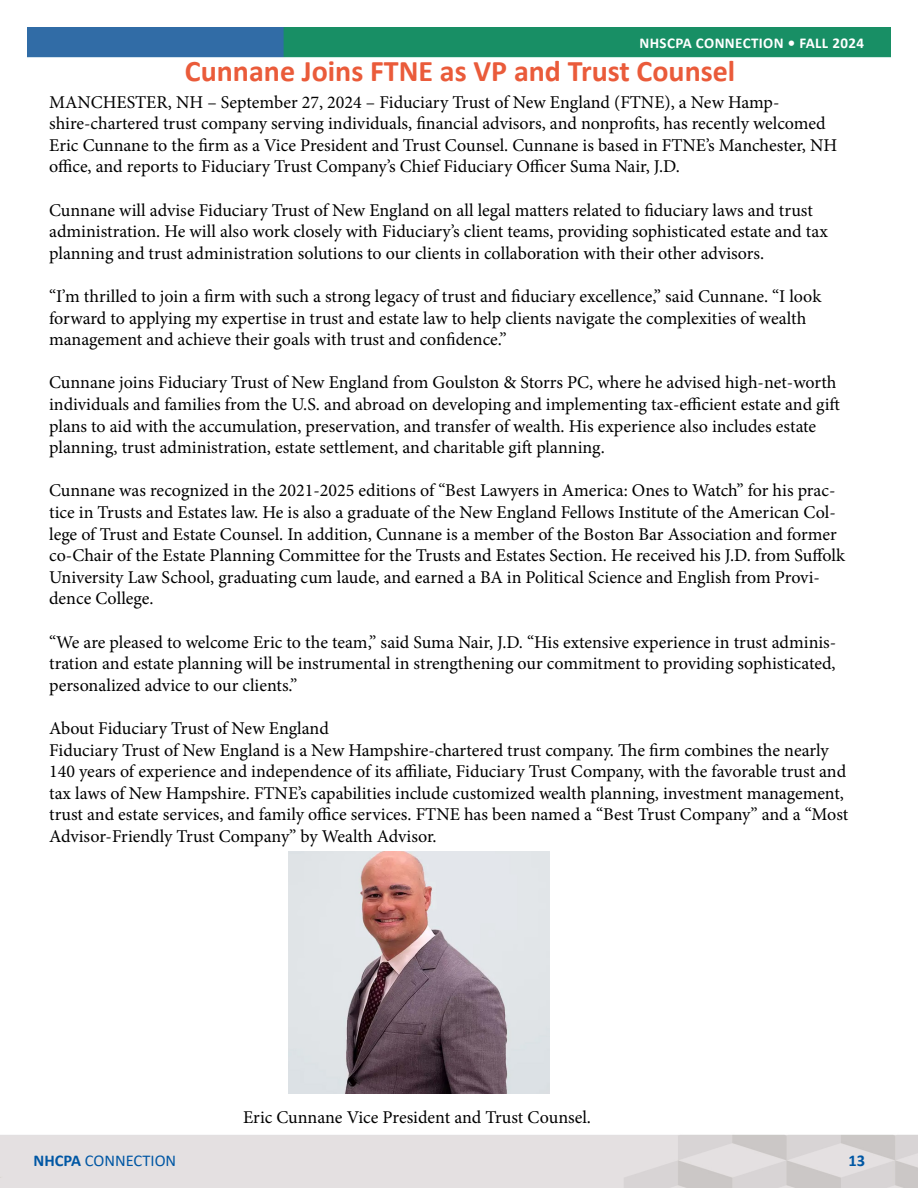
<style>
.page{position:relative;width:918px;height:1188px;background:#fff}
.page>*{position:absolute;margin:0;border:0;box-sizing:border-box;transform-origin:0 0}
.headline{font:700 30px "Calibri";color:#ea5b3a}
.t1{font:18px/21.6px "Minion Pro";color:#000}
.t2{font:16.5px "Calibri";color:#0057a4}
.t3{font:700 16.5px "Calibri";color:#0057a4}
.t4{font:700 15px "Calibri";letter-spacing:.025em;color:#fff}
.s1{font-weight:700}
</style>
<div class="page">
<img style="left:0;top:27px;width:918px;height:1161px">
<img style="left:288px;top:851px;width:262px;height:242px">
<p class="t4" style="left:640px;top:32px;width:226px">NHSCPA CONNECTION • FALL 2024</p>
<p class="headline" style="left:185px;top:50px;width:552px">Cunnane Joins FTNE as VP and Trust Counsel</p>
<p class="t1" style="left:49px;top:91px;width:790px">MANCHESTER, NH – September 27, 2024 – Fiduciary Trust of New England (FTNE), a New Hamp&shy;shire-chartered trust company serving individuals, financial advisors, and nonprofits, has recently welcomed Eric Cunnane to the firm as a Vice President and Trust Counsel. Cunnane is based in FTNE’s Manchester, NH office, and reports to Fiduciary Trust Company’s Chief Fiduciary Officer Suma Nair, J.D.</p>
<p class="t1" style="left:49px;top:199px;width:780px">Cunnane will advise Fiduciary Trust of New England on all legal matters related to fiduciary laws and trust administration. He will also work closely with Fiduciary’s client teams, providing sophisticated estate and tax planning and trust administration solutions to our clients in collaboration with their other advisors.</p>
<p class="t1" style="left:49px;top:286px;width:774px">“I’m thrilled to join a firm with such a strong legacy of trust and fiduciary excellence,” said Cunnane. “I look forward to applying my expertise in trust and estate law to help clients navigate the complexities of wealth management and achieve their goals with trust and confidence.”</p>
<p class="t1" style="left:49px;top:372px;width:792px">Cunnane joins Fiduciary Trust of New England from Goulston &amp; Storrs PC, where he advised high-net-worth individuals and families from the U.S. and abroad on developing and implementing tax-efficient estate and gift plans to aid with the accumulation, preservation, and transfer of wealth. His experience also includes estate planning, trust administration, estate settlement, and charitable gift planning.</p>
<p class="t1" style="left:49px;top:480px;width:797px">Cunnane was recognized in the 2021-2025 editions of “Best Lawyers in America: Ones to Watch” for his prac&shy;tice in Trusts and Estates law. He is also a graduate of the New England Fellows Institute of the American Col&shy;lege of Trust and Estate Counsel. In addition, Cunnane is a member of the Boston Bar Association and former co-Chair of the Estate Planning Committee for the Trusts and Estates Section. He received his J.D. from Suffolk University Law School, graduating cum laude, and earned a BA in Political Science and English from Provi&shy;dence College.</p>
<p class="t1" style="left:49px;top:631px;width:789px;text-align:justify">“We are pleased to welcome Eric to the team,” said Suma Nair, J.D. “His extensive experience in trust adminis&shy;tration and estate planning will be instrumental in strengthening our commitment to providing sophisticated, personalized advice to our clients.”</p>
<p class="t1" style="left:49px;top:718px;width:281px">About Fiduciary Trust of New England</p>
<p class="t1" style="left:49px;top:739px;width:801px">Fiduciary Trust of New England is a New Hampshire-chartered trust company. The firm combines the nearly 140 years of experience and independence of its affiliate, Fiduciary Trust Company, with the favorable trust and tax laws of New Hampshire. FTNE’s capabilities include customized wealth planning, investment management, trust and estate services, and family office services. FTNE has been named a “Best Trust Company” and a “Most Advisor-Friendly Trust Company” by Wealth Advisor.</p>
<p class="t1" style="left:243px;top:1107px;width:349px">Eric Cunnane Vice President and Trust Counsel.</p>
<p class="t2" style="left:33px;top:1149px;width:144px"><span class="s1">NHCPA</span> CONNECTION</p>
<p class="t3" style="left:849px;top:1149px;width:18px">13</p>
</div>
